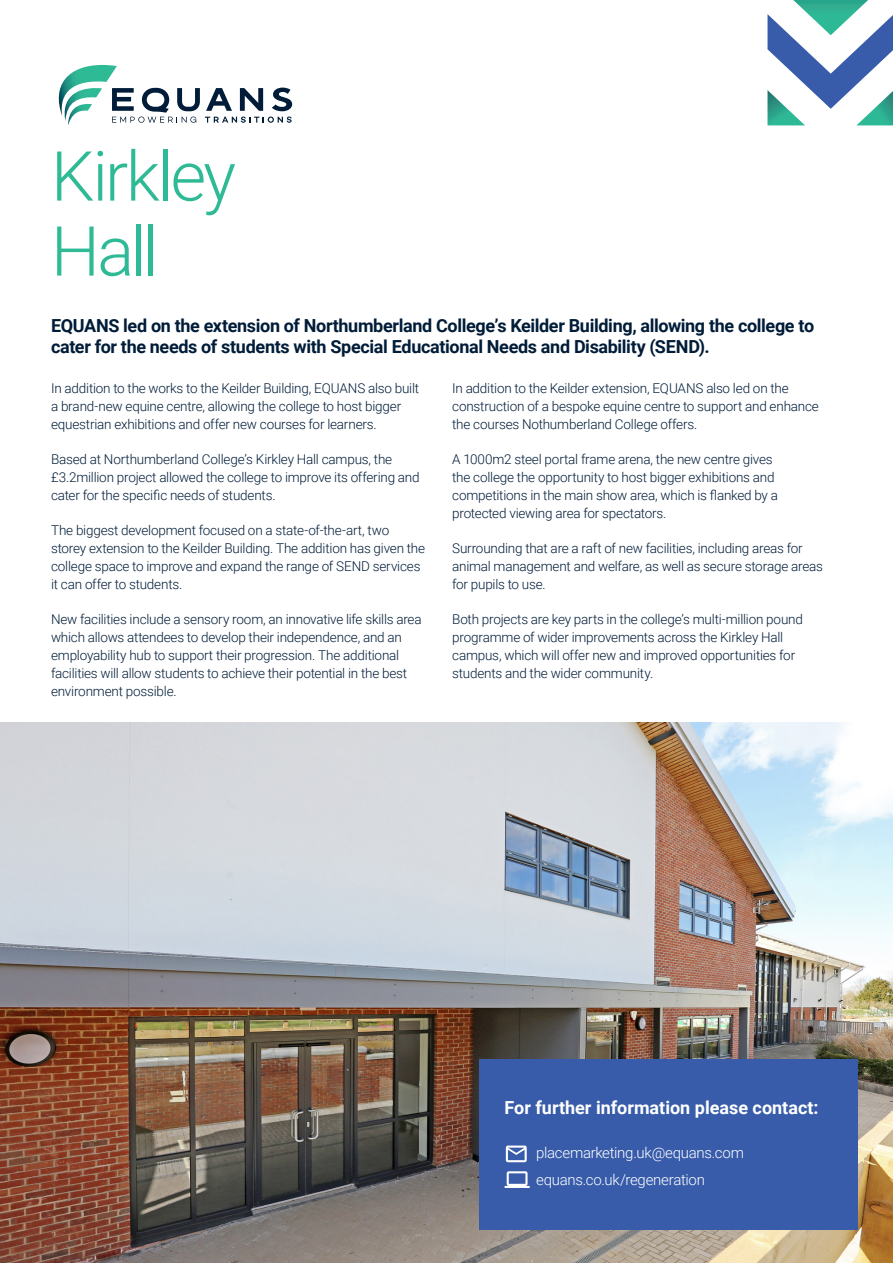
<style>
.page{position:relative;width:893px;height:1263px;background:#fff}
.page>*{position:absolute;margin:0;border:0;box-sizing:border-box;transform-origin:0 0}
.Main_Title_Header{font:300 69px "Roboto";letter-spacing:-.04em;color:#2dba95}
.Intro_Text{font:700 18px/21px "Roboto";letter-spacing:-.02em;color:#001c38}
.t1{font:700 18px "Roboto";color:#fff}
.Body_Copy{font:300 15px "Roboto";letter-spacing:-.02em;color:#fff}
.Body_Copy-2{font:300 13.5px/18px "Roboto";letter-spacing:-.015em;color:#001c38}
</style>
<div class="page">
<img style="left:0;top:723px;width:893px;height:540px">
<svg style="left:58px;top:65px;width:234px;height:60px"></svg>
<svg style="left:767px;top:0;width:126px;height:125px"></svg>
<div style="left:479px;top:1060px;width:378px;height:170px;background:#385caa"></div>
<svg style="left:506px;top:1145px;width:21px;height:17px"></svg>
<svg style="left:505px;top:1171px;width:25px;height:17px"></svg>
<p class="Main_Title_Header" style="left:51px;top:128px;width:186px">Kirkley</p>
<p class="Main_Title_Header" style="left:51px;top:203px;width:109px">Hall</p>
<p class="Intro_Text" style="left:51px;top:315px;width:765px">EQUANS led on the extension of Northumberland College’s Keilder Building, allowing the college to cater for the needs of students with Special Educational Needs and Disability (SEND).</p>
<p class="Body_Copy-2" style="left:51px;top:379px;width:370px">In addition to the works to the Keilder Building, EQUANS also built a brand-new equine centre, allowing the college to host bigger equestrian exhibitions and offer new courses for learners.</p>
<p class="Body_Copy-2" style="left:51px;top:450px;width:370px">Based at Northumberland College’s Kirkley Hall campus, the £3.2million project allowed the college to improve its offering and cater for the specific needs of students.</p>
<p class="Body_Copy-2" style="left:51px;top:521px;width:376px">The biggest development focused on a state-of-the-art, two storey extension to the Keilder Building. The addition has given the college space to improve and expand the range of SEND services it can offer to students.</p>
<p class="Body_Copy-2" style="left:51px;top:610px;width:372px">New facilities include a sensory room, an innovative life skills area which allows attendees to develop their independence, and an employability hub to support their progression. The additional facilities will allow students to achieve their potential in the best environment possible.</p>
<p class="Body_Copy-2" style="left:452px;top:379px;width:368px">In addition to the Keilder extension, EQUANS also led on the construction of a bespoke equine centre to support and enhance the courses Nothumberland College offers.</p>
<p class="Body_Copy-2" style="left:452px;top:450px;width:327px">A 1000m2 steel portal frame arena, the new centre gives the college the opportunity to host bigger exhibitions and competitions in the main show area, which is flanked by a protected viewing area for spectators.</p>
<p class="Body_Copy-2" style="left:452px;top:539px;width:372px">Surrounding that are a raft of new facilities, including areas for animal management and welfare, as well as secure storage areas for pupils to use.</p>
<p class="Body_Copy-2" style="left:452px;top:610px;width:352px">Both projects are key parts in the college’s multi-million pound programme of wider improvements across the Kirkley Hall campus, which will offer new and improved opportunities for students and the wider community.</p>
<p class="t1" style="left:505px;top:1095px;width:315px">For further information please contact:</p>
<p class="Body_Copy" style="left:536px;top:1142px;width:209px">placemarketing.uk@equans.com</p>
<p class="Body_Copy" style="left:536px;top:1169px;width:170px">equans.co.uk/regeneration</p>
</div>
